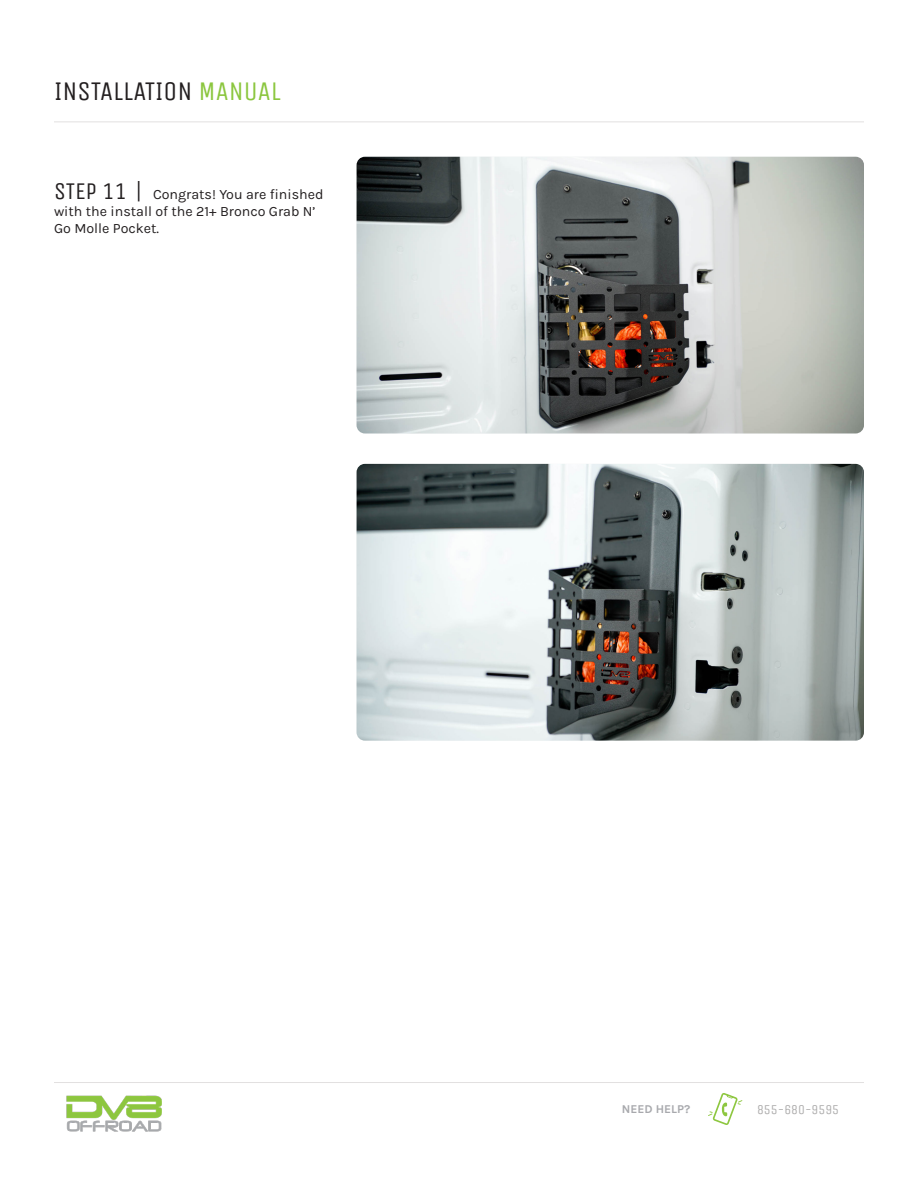
<style>
.page{position:relative;width:918px;height:1188px;background:#fff}
.page>*{position:absolute;margin:0;border:0;box-sizing:border-box;transform-origin:0 0}
.t1{font:27px "Unica One";color:#231f20}
.t2{font:14.25px/17.1px "Karla";color:#231f20}
.t3{font:13.5px "Unica One";color:#aeadad}
.t4{font:700 12px "Karla";color:#a8a9ad}
.s1{color:#8bc63e}
.s2{font-family:"Unica One";font-size:24px}
</style>
<div class="page">
<img style="left:357px;top:464px;width:507px;height:277px">
<img style="left:357px;top:157px;width:507px;height:276px">
<hr style="left:54px;top:122px;width:810px;height:1px;background:#e2e0e0">
<svg style="left:708px;top:1093px;width:34px;height:32px"></svg>
<hr style="left:54px;top:1082px;width:810px;height:1px;background:#e2e0e0">
<img style="left:66px;top:1095px;width:96px;height:37px">
<p class="t1" style="left:54px;top:76px;width:228px">INSTALLATION <span class="s1">MANUAL</span></p>
<p class="t2" style="left:54px;top:185px;width:271px"><span class="s2">STEP 11 |</span> Congrats! You are finished with the install of the 21+ Bronco Grab N’<br>Go Molle Pocket.</p>
<p class="t4" style="left:622px;top:1101px;width:70px">NEED HELP?</p>
<p class="t3" style="left:757px;top:1102px;width:84px">855-680-9595</p>
</div>
